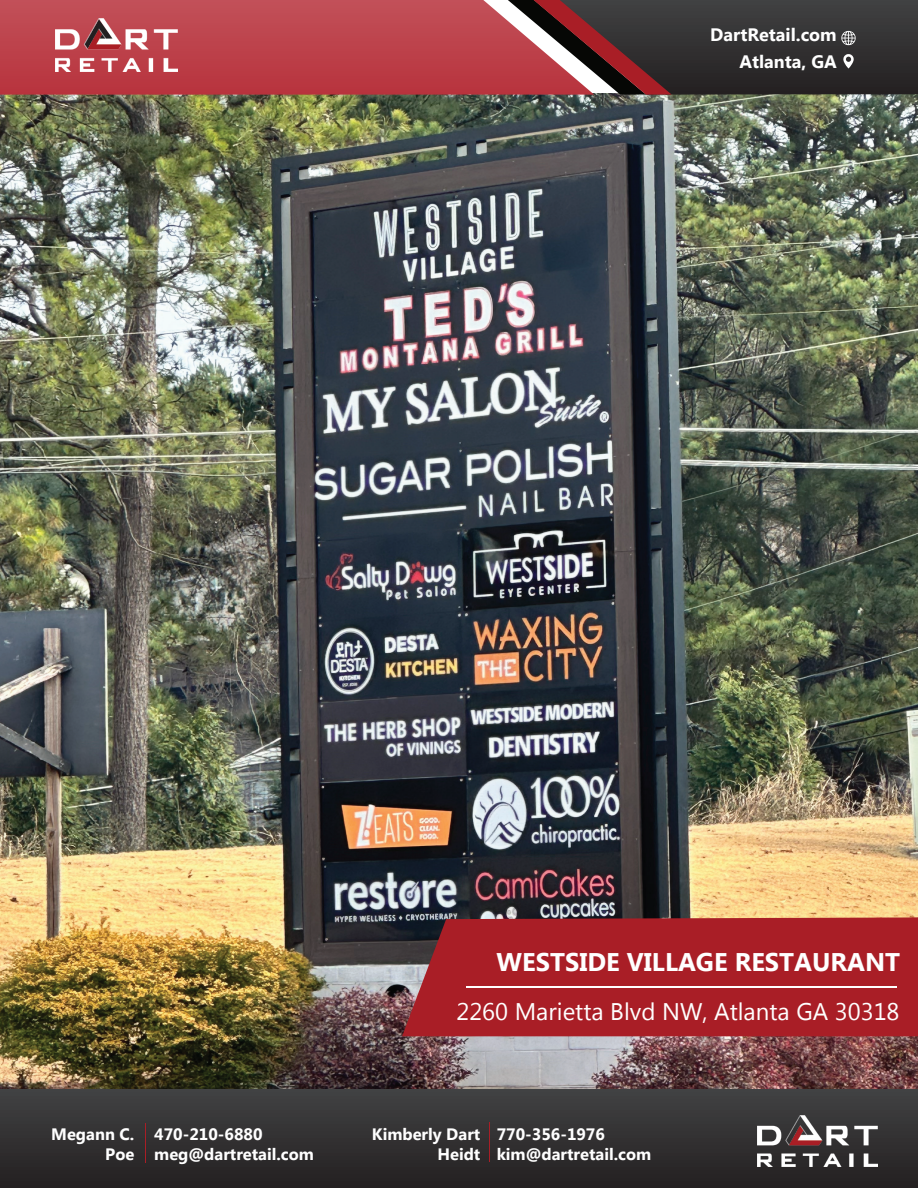
<style>
.page{position:relative;width:918px;height:1188px;background:#fff}
.page>*{position:absolute;margin:0;border:0;box-sizing:border-box;transform-origin:0 0}
.t1{font:700 25.5px "Microsoft New Tai Lue";color:#fff}
.t2{font:24px "Microsoft New Tai Lue";color:#fff}
.t3{font:700 18px/26.8px "Microsoft New Tai Lue";color:#fff;text-align:right}
.t4{font:700 16.5px/19.8px "Microsoft New Tai Lue";color:#fff}
</style>
<div class="page">
<img style="left:0;top:95px;width:918px;height:994px">
<div style="left:0;top:1089px;width:918px;height:99px;background:linear-gradient(to bottom,#414243,#232021)"></div>
<div style="left:402px;top:917px;width:516px;height:119px;background:#a91e26"></div>
<hr style="left:466px;top:987px;width:431px;height:1px;background:#fff">
<svg style="left:0;top:0;width:508px;height:95px;background:#bc434c"></svg>
<svg style="left:508px;top:0;width:410px;height:95px;background:#4f3a3c"></svg>
<img style="left:758px;top:1115px;width:119px;height:51px">
<img style="left:56px;top:19px;width:122px;height:52px">
<hr style="left:145px;top:1124px;width:1px;height:39px;background:#a91e26">
<hr style="left:489px;top:1123px;width:1px;height:39px;background:#a91e26">
<p class="t3" style="left:710px;top:23px;width:128px">DartRetail.com<br>Atlanta, GA</p>
<h1 class="t1" style="left:497px;top:948px;width:405px">WESTSIDE VILLAGE RESTAURANT</h1>
<h2 class="t2" style="left:456px;top:998px;width:445px">2260 Marietta Blvd NW, Atlanta GA 30318</h2>
<p class="t4" style="left:51px;top:1126px;width:85px;text-align:right">Megann C.<br>Poe</p>
<p class="t4" style="left:372px;top:1126px;width:110px;text-align:right">Kimberly Dart<br>Heidt</p>
<p class="t4" style="left:497px;top:1126px;width:156px">770-356-1976 kim@dartretail.com</p>
<p class="t4" style="left:154px;top:1126px;width:161px">470-210-6880 meg@dartretail.com</p>
</div>
